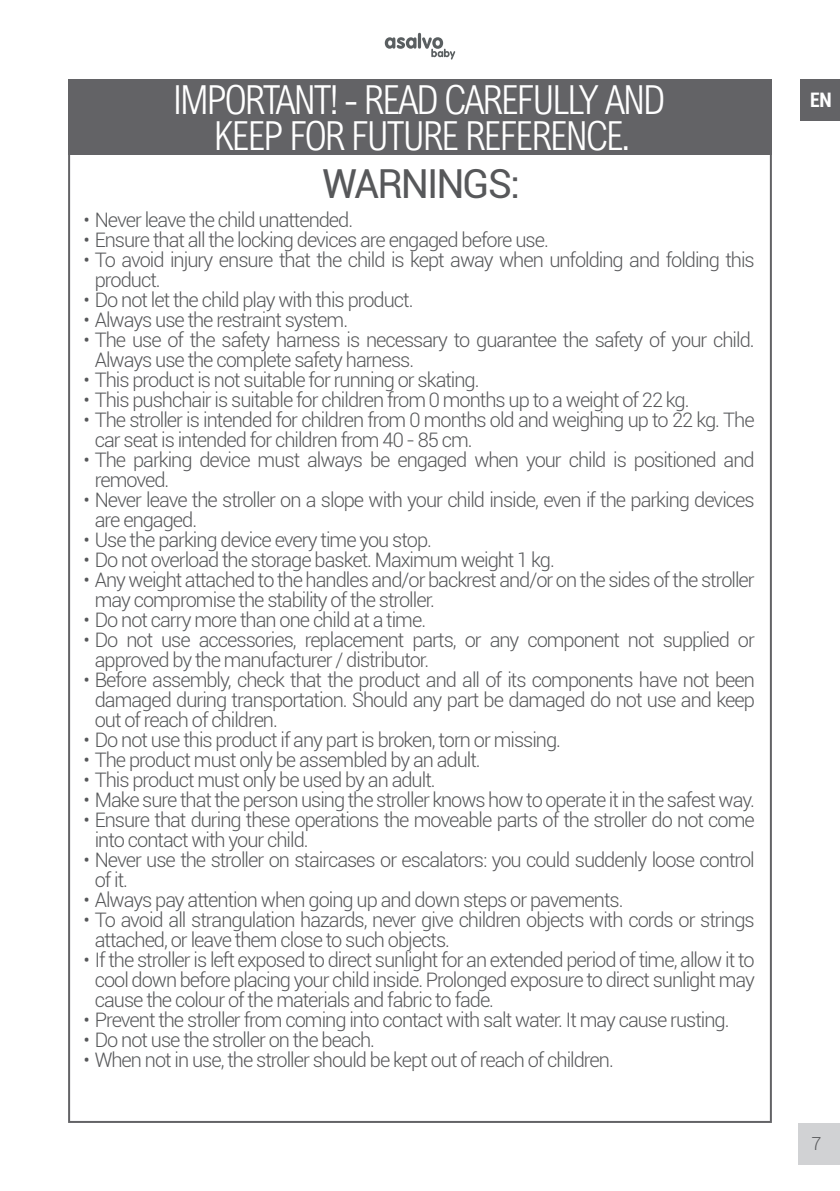
<style>
.page{position:relative;width:840px;height:1191px;background:#fff}
.page>*{position:absolute;margin:0;border:0;box-sizing:border-box;transform-origin:0 0}
.t1{font:300 40px/36px "Arial Nova Cond";letter-spacing:-.05em;color:#fff;text-align:center}
.t2{font:40px "Roboto";letter-spacing:-.05em;color:#57585a}
.t3{font:300 20px/20px "Roboto";letter-spacing:-.05em;color:#57585a}
.t4{font:700 condensed 20px "Roboto";color:#fff}
.t5{font:300 18px "Roboto";color:#57585a}
</style>
<div class="page">
<div style="left:797px;top:1123px;width:42px;height:41px;background:#d1d2d4"></div>
<svg style="left:384px;top:33px;width:71px;height:27px"></svg>
<div style="left:799px;top:79px;width:40px;height:42px;background:#636366"></div>
<div style="left:68px;top:79px;width:703px;height:76px;background:#636366"></div>
<p class="t1" style="left:173px;top:81px;width:493px">IMPORTANT! - READ CAREFULLY AND<br>KEEP FOR FUTURE REFERENCE.</p>
<p class="t2" style="left:322px;top:156px;width:199px">WARNINGS:</p>
<p class="t3" style="left:83px;top:209px;width:271px">• Never leave the child unattended.</p>
<p class="t3" style="left:83px;top:229px;width:466px">• Ensure that all the locking devices are engaged before use.</p>
<p class="t3" style="left:95px;top:249px;width:661px;text-indent:-11px">• To avoid injury ensure that the child is kept away when unfolding and folding this product.</p>
<p class="t3" style="left:83px;top:289px;width:331px">• Do not let the child play with this product.</p>
<p class="t3" style="left:83px;top:309px;width:266px">• Always use the restraint system.</p>
<p class="t3" style="left:95px;top:329px;width:661px;text-indent:-11px">• The use of the safety harness is necessary to guarantee the safety of your child.<br>Always use the complete safety harness.</p>
<p class="t3" style="left:83px;top:369px;width:397px">• This product is not suitable for running or skating.</p>
<p class="t3" style="left:83px;top:389px;width:607px">• This pushchair is suitable for children from 0 months up to a weight of 22 kg.</p>
<p class="t3" style="left:95px;top:409px;width:661px;text-indent:-11px">• The stroller is intended for children from 0 months old and weighing up to 22 kg. The car seat is intended for children from 40 - 85 cm.</p>
<p class="t3" style="left:95px;top:449px;width:661px;text-indent:-11px">• The parking device must always be engaged when your child is positioned and removed.</p>
<p class="t3" style="left:95px;top:489px;width:661px;text-indent:-11px">• Never leave the stroller on a slope with your child inside, even if the parking devices are engaged.</p>
<p class="t3" style="left:83px;top:529px;width:350px">• Use the parking device every time you stop.</p>
<p class="t3" style="left:83px;top:549px;width:472px">• Do not overload the storage basket. Maximum weight 1 kg.</p>
<p class="t3" style="left:95px;top:569px;width:661px;text-indent:-11px">• Any weight attached to the handles and/or backrest and/or on the sides of the stroller may compromise the stability of the stroller.</p>
<p class="t3" style="left:83px;top:609px;width:344px">• Do not carry more than one child at a time.</p>
<p class="t3" style="left:95px;top:629px;width:661px;text-indent:-11px">• Do not use accessories, replacement parts, or any component not supplied or approved by the manufacturer / distributor.</p>
<p class="t3" style="left:95px;top:669px;width:661px;text-align:justify;text-indent:-11px">• Before assembly, check that the product and all of its components have not been damaged during transportation. Should any part be damaged do not use and keep out of reach of children.</p>
<p class="t3" style="left:83px;top:729px;width:479px">• Do not use this product if any part is broken, torn or missing.</p>
<p class="t3" style="left:83px;top:749px;width:398px">• The product must only be assembled by an adult.</p>
<p class="t3" style="left:83px;top:769px;width:353px">• This product must only be used by an adult.</p>
<p class="t3" style="left:83px;top:789px;width:672px">• Make sure that the person using the stroller knows how to operate it in the safest way.</p>
<p class="t3" style="left:95px;top:809px;width:661px;text-indent:-11px">• Ensure that during these operations the moveable parts of the stroller do not come into contact with your child.</p>
<p class="t3" style="left:95px;top:849px;width:661px;text-indent:-11px">• Never use the stroller on staircases or escalators: you could suddenly loose control of it.</p>
<p class="t3" style="left:83px;top:889px;width:541px">• Always pay attention when going up and down steps or pavements.</p>
<p class="t3" style="left:95px;top:909px;width:661px;text-indent:-11px">• To avoid all strangulation hazards, never give children objects with cords or strings attached, or leave them close to such objects.</p>
<p class="t3" style="left:95px;top:949px;width:661px;text-align:justify;text-indent:-11px">• If the stroller is left exposed to direct sunlight for an extended period of time, allow it to cool down before placing your child inside. Prolonged exposure to direct sunlight may cause the colour of the materials and fabric to fade.</p>
<p class="t3" style="left:83px;top:1009px;width:647px">• Prevent the stroller from coming into contact with salt water. It may cause rusting.</p>
<p class="t3" style="left:83px;top:1029px;width:293px">• Do not use the stroller on the beach.</p>
<p class="t3" style="left:83px;top:1049px;width:531px">• When not in use, the stroller should be kept out of reach of children.</p>
<p class="t4" style="left:809px;top:86px;width:23px">EN</p>
<p class="t5" style="left:811px;top:1130px;width:11px">7</p>
</div>
